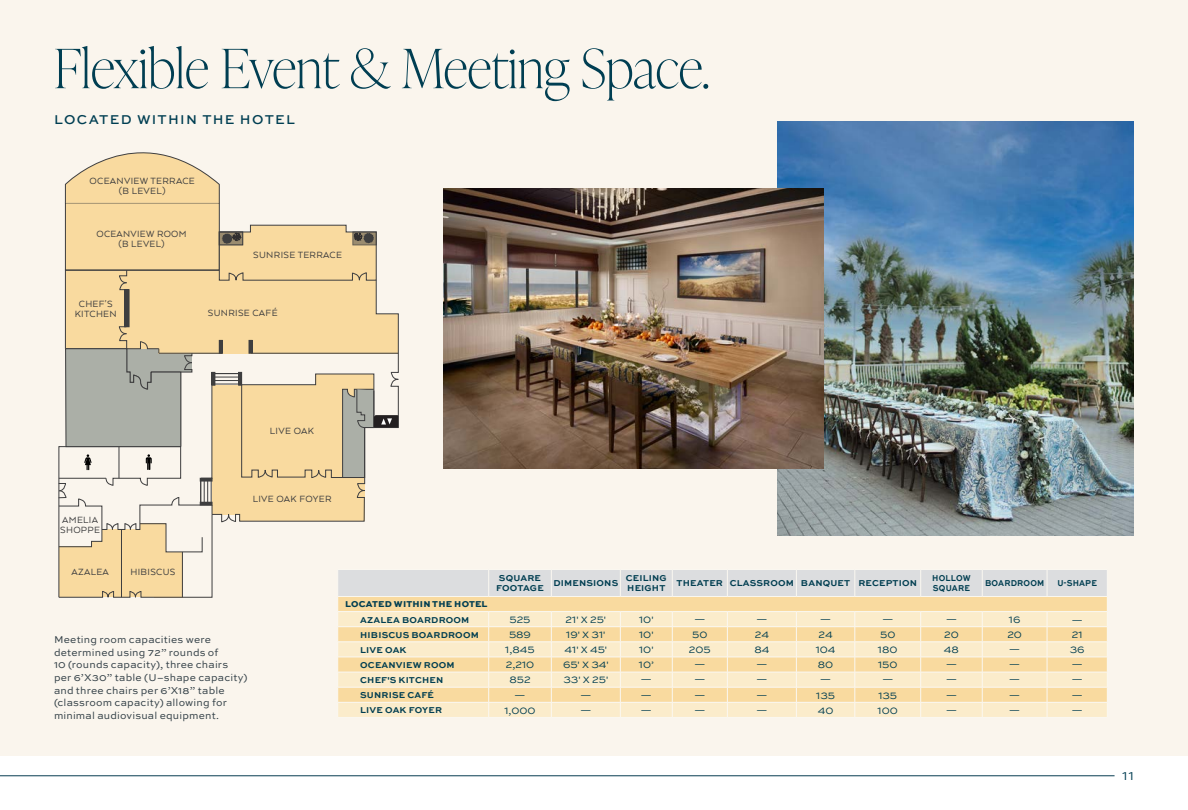
<style>
.page{position:relative;width:1188px;height:810px;background:#fff}
.page>*{position:absolute;margin:0;border:0;box-sizing:border-box;transform-origin:0 0}
.Headline_-_Ivy_Presto_Small{font:100 54px "Ivy Presto Display";color:#003e52}
.Sweet_Sans_-_Subheads{font:500 13.5px "Sweet Sans Pro";letter-spacing:.09em;color:#003e52}
.t1{font:12px "Sweet Sans Pro";color:#003d52}
.t2{font:10.5px/12.6px "Sweet Sans Pro";letter-spacing:.02em;color:#334047}
.t3{font:10.35px/10.4px "Arquitecta";letter-spacing:.03em;color:#3e3e3f;text-align:center}
.t4{font:9.75px "Sweet Sans Pro";color:#013e51}
.t5{font:700 9px/9.9px "Sweet Sans Pro";letter-spacing:.02em;color:#013e51}
.t6{font:700 9px/9.9px "Sweet Sans Pro";letter-spacing:.02em;color:#013e51;scale:.88 1}
.t7{font:800 9px "Sweet Sans Pro";letter-spacing:.02em;color:#013e51}
</style>
<div class="page">
<div style="left:0;top:0;width:1188px;height:756px;background:#faf5ed"></div>
<img style="left:778px;top:122px;width:356px;height:414px">
<img style="left:58px;top:139px;width:1050px;height:578px">
<hr style="left:338px;top:717px;width:151px;height:1px;background:#fbf8f1">
<hr style="left:489px;top:717px;width:62px;height:1px;background:#fbf8f1">
<hr style="left:551px;top:717px;width:69px;height:1px;background:#fbf8f1">
<hr style="left:620px;top:717px;width:52px;height:1px;background:#fbf8f1">
<hr style="left:672px;top:717px;width:55px;height:1px;background:#fbf8f1">
<hr style="left:727px;top:717px;width:69px;height:1px;background:#fbf8f1">
<hr style="left:796px;top:717px;width:59px;height:1px;background:#fbf8f1">
<hr style="left:855px;top:717px;width:66px;height:1px;background:#fbf8f1">
<hr style="left:921px;top:717px;width:61px;height:1px;background:#fbf8f1">
<hr style="left:982px;top:717px;width:65px;height:1px;background:#fbf8f1">
<hr style="left:1047px;top:717px;width:61px;height:1px;background:#fbf8f1">
<hr style="left:0;top:775px;width:1115px;height:1px;background:#083d51">
<p class="Headline_-_Ivy_Presto_Small" style="left:54px;top:30px;width:657px">Flexible Event &amp; Meeting Space.</p>
<p class="Sweet_Sans_-_Subheads" style="left:54px;top:110px;width:242px">LOCATED WITHIN THE HOTEL</p>
<p class="t3" style="left:90px;top:175px;width:107px">OCEANVIEW TERRACE (B LEVEL)</p>
<p class="t3" style="left:97px;top:228px;width:92px">OCEANVIEW ROOM (B LEVEL)</p>
<p class="t3" style="left:253px;top:249px;width:90px">SUNRISE TERRACE</p>
<p class="t3" style="left:75px;top:298px;width:43px">CHEF'S<br>KITCHEN</p>
<p class="t3" style="left:208px;top:307px;width:71px">SUNRISE CAFÉ</p>
<p class="t3" style="left:270px;top:425px;width:46px">LIVE OAK</p>
<p class="t3" style="left:60px;top:514px;width:41px;text-align:left">AMELIA<br>SHOPPE</p>
<p class="t3" style="left:71px;top:566px;width:39px">AZALEA</p>
<p class="t3" style="left:131px;top:566px;width:46px">HIBISCUS</p>
<p class="t3" style="left:253px;top:494px;width:80px">LIVE OAK FOYER</p>
<p class="t2" style="left:54px;top:633px;width:195px">Meeting room capacities were determined using 72” rounds of<br>10 (rounds capacity), three chairs per 6’X30” table (U–shape capacity) and three chairs per 6’X18” table (classroom capacity) allowing for minimal audiovisual equipment.</p>
<p class="t5" style="left:496px;top:573px;width:49px">SQUARE<br>FOOTAGE</p>
<p class="t5" style="left:553px;top:578px;width:66px">DIMENSIONS</p>
<p class="t5" style="left:626px;top:573px;width:42px">CEILING<br>HEIGHT</p>
<p class="t5" style="left:677px;top:578px;width:48px">THEATER</p>
<p class="t5" style="left:730px;top:578px;width:66px">CLASSROOM</p>
<p class="t5" style="left:801px;top:578px;width:51px">BANQUET</p>
<p class="t5" style="left:858px;top:578px;width:60px">RECEPTION</p>
<p class="t6" style="left:932px;top:573px;width:45px">HOLLOW<br>SQUARE</p>
<p class="t6" style="left:985px;top:578px;width:69px">BOARDROOM</p>
<p class="t6" style="left:1057px;top:578px;width:47px">U-SHAPE</p>
<p class="t7" style="left:345px;top:597px;width:144px">LOCATED WITHIN THE HOTEL</p>
<p class="t5" style="left:360px;top:614px;width:111px">AZALEA BOARDROOM</p>
<p class="t4" style="left:510px;top:613px;width:23px">525</p>
<p class="t4" style="left:566px;top:613px;width:42px">21' X 25'</p>
<p class="t4" style="left:639px;top:613px;width:16px">10'</p>
<p class="t4" style="left:694px;top:613px;width:12px">—</p>
<p class="t4" style="left:756px;top:613px;width:12px">—</p>
<p class="t4" style="left:820px;top:613px;width:12px">—</p>
<p class="t4" style="left:882px;top:613px;width:12px">—</p>
<p class="t4" style="left:946px;top:613px;width:12px">—</p>
<p class="t4" style="left:1009px;top:613px;width:13px">16</p>
<p class="t4" style="left:1072px;top:613px;width:12px">—</p>
<p class="t5" style="left:360px;top:629px;width:120px">HIBISCUS BOARDROOM</p>
<p class="t4" style="left:509px;top:628px;width:24px">589</p>
<p class="t4" style="left:566px;top:628px;width:41px">19' X 31'</p>
<p class="t4" style="left:639px;top:628px;width:16px">10'</p>
<p class="t4" style="left:692px;top:628px;width:17px">50</p>
<p class="t4" style="left:755px;top:628px;width:16px">24</p>
<p class="t4" style="left:818px;top:628px;width:16px">24</p>
<p class="t4" style="left:880px;top:628px;width:17px">50</p>
<p class="t4" style="left:944px;top:628px;width:16px">20</p>
<p class="t4" style="left:1007px;top:628px;width:16px">20</p>
<p class="t4" style="left:1072px;top:628px;width:12px">21</p>
<p class="t5" style="left:360px;top:644px;width:48px">LIVE OAK</p>
<p class="t4" style="left:505px;top:643px;width:31px">1,845</p>
<p class="t4" style="left:565px;top:643px;width:44px">41' X 45'</p>
<p class="t4" style="left:639px;top:643px;width:16px">10'</p>
<p class="t4" style="left:689px;top:643px;width:23px">205</p>
<p class="t4" style="left:754px;top:643px;width:17px">84</p>
<p class="t4" style="left:816px;top:643px;width:21px">104</p>
<p class="t4" style="left:878px;top:643px;width:21px">180</p>
<p class="t4" style="left:944px;top:643px;width:17px">48</p>
<p class="t4" style="left:1009px;top:643px;width:12px">—</p>
<p class="t4" style="left:1070px;top:643px;width:16px">36</p>
<p class="t5" style="left:360px;top:659px;width:96px">OCEANVIEW ROOM</p>
<p class="t4" style="left:506px;top:658px;width:30px">2,210</p>
<p class="t4" style="left:563px;top:658px;width:47px">65' X 34'</p>
<p class="t4" style="left:639px;top:658px;width:16px">10’</p>
<p class="t4" style="left:694px;top:658px;width:12px">—</p>
<p class="t4" style="left:756px;top:658px;width:12px">—</p>
<p class="t4" style="left:818px;top:658px;width:17px">80</p>
<p class="t4" style="left:878px;top:658px;width:21px">150</p>
<p class="t4" style="left:946px;top:658px;width:12px">—</p>
<p class="t4" style="left:1009px;top:658px;width:12px">—</p>
<p class="t4" style="left:1072px;top:658px;width:12px">—</p>
<p class="t5" style="left:360px;top:675px;width:85px">CHEF'S KITCHEN</p>
<p class="t4" style="left:509px;top:673px;width:23px">852</p>
<p class="t4" style="left:563px;top:673px;width:46px">33' X 25'</p>
<p class="t4" style="left:641px;top:673px;width:12px">—</p>
<p class="t4" style="left:694px;top:673px;width:12px">—</p>
<p class="t4" style="left:756px;top:673px;width:12px">—</p>
<p class="t4" style="left:820px;top:673px;width:12px">—</p>
<p class="t4" style="left:882px;top:673px;width:12px">—</p>
<p class="t4" style="left:946px;top:673px;width:12px">—</p>
<p class="t4" style="left:1009px;top:673px;width:12px">—</p>
<p class="t4" style="left:1072px;top:673px;width:12px">—</p>
<p class="t5" style="left:360px;top:690px;width:75px">SUNRISE CAFÉ</p>
<p class="t4" style="left:515px;top:688px;width:12px">—</p>
<p class="t4" style="left:580px;top:688px;width:12px">—</p>
<p class="t4" style="left:641px;top:688px;width:12px">—</p>
<p class="t4" style="left:694px;top:688px;width:12px">—</p>
<p class="t4" style="left:756px;top:688px;width:12px">—</p>
<p class="t4" style="left:816px;top:688px;width:20px">135</p>
<p class="t4" style="left:878px;top:688px;width:20px">135</p>
<p class="t4" style="left:946px;top:688px;width:12px">—</p>
<p class="t4" style="left:1009px;top:688px;width:12px">—</p>
<p class="t4" style="left:1072px;top:688px;width:12px">—</p>
<p class="t5" style="left:360px;top:705px;width:83px">LIVE OAK FOYER</p>
<p class="t4" style="left:504px;top:703px;width:33px">1,000</p>
<p class="t4" style="left:580px;top:703px;width:12px">—</p>
<p class="t4" style="left:641px;top:703px;width:12px">—</p>
<p class="t4" style="left:694px;top:703px;width:12px">—</p>
<p class="t4" style="left:756px;top:703px;width:12px">—</p>
<p class="t4" style="left:818px;top:703px;width:17px">40</p>
<p class="t4" style="left:878px;top:703px;width:22px">100</p>
<p class="t4" style="left:946px;top:703px;width:12px">—</p>
<p class="t4" style="left:1009px;top:703px;width:12px">—</p>
<p class="t4" style="left:1072px;top:703px;width:12px">—</p>
<p class="t1" style="left:1123px;top:767px;width:13px">11</p>
</div>
